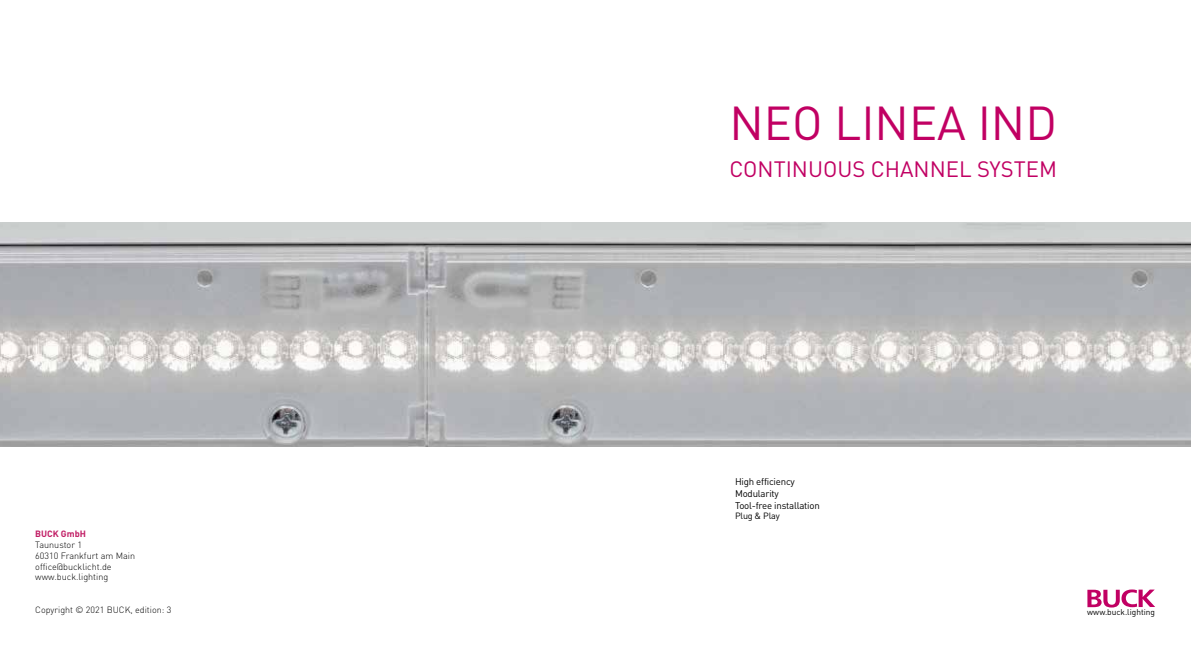
<style>
.page{position:relative;width:1191px;height:652px;background:#fff}
.page>*{position:absolute;margin:0;border:0;box-sizing:border-box;transform-origin:0 0}
.t1{font:47px "DIN Pro";color:#c10063}
.t2{font:22px "DIN Pro";color:#c10063}
.t3{font:9.6px/11.6px "DIN Pro";letter-spacing:-.02em;color:#000}
.t4{font:300 9px/10.9px "DIN Pro";color:#000}
.t5{font:9px "DIN Pro";letter-spacing:-.02em;color:#000}
.t6{font:700 9px "DIN Pro";color:#c11e65}
.t7{font:8.3px "DIN Pro";color:#000}
</style>
<div class="page">
<img style="left:914px;top:222px;width:277px;height:225px">
<img style="left:0;top:222px;width:914px;height:225px">
<svg style="left:1087px;top:589px;width:68px;height:19px"></svg>
<h1 class="t1" style="left:729px;top:86px;width:329px">NEO LINEA IND</h1>
<h2 class="t2" style="left:729px;top:151px;width:329px">CONTINUOUS CHANNEL SYSTEM</h2>
<p class="t3" style="left:735px;top:475px;width:86px">High efficiency<br>Modularity<br>Tool-free installation</p>
<p class="t5" style="left:735px;top:509px;width:46px">Plug &amp; Play</p>
<p class="t6" style="left:35px;top:526px;width:52px">BUCK GmbH</p>
<p class="t4" style="left:35px;top:538px;width:101px">Taunustor 1<br>60310 Frankfurt am Main office@bucklicht.de www.buck.lighting</p>
<p class="t4" style="left:35px;top:603px;width:138px">Copyright © 2021 BUCK, edition: 3</p>
<p class="t7" style="left:1087px;top:605px;width:69px">www.buck.lighting</p>
</div>
